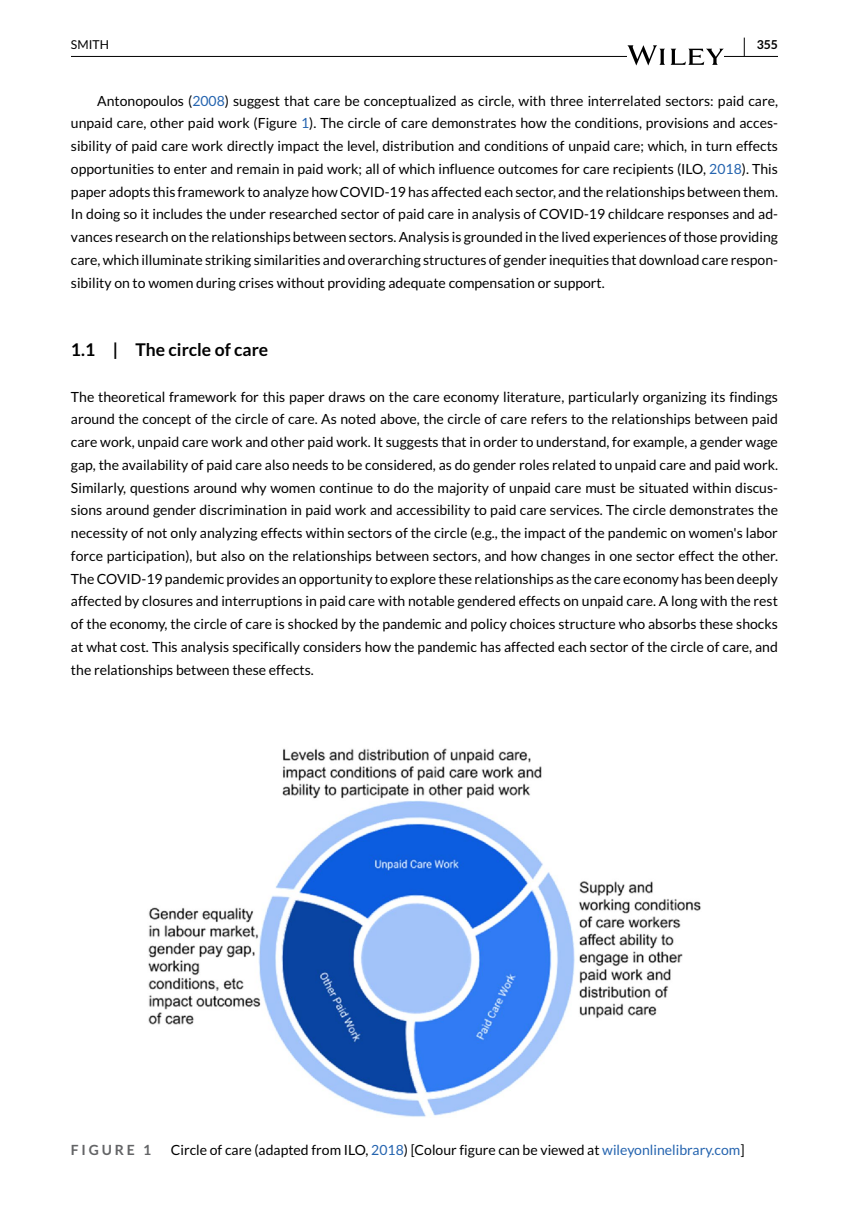
<style>
.page{position:relative;width:849px;height:1221px;background:#fff}
.page>*{position:absolute;margin:0;border:0;box-sizing:border-box;transform-origin:0 0}
.t1{font:700 17.5px "Lato";color:#000}
.t2{font:14px/22.8px "Lato";color:#000;text-align:justify}
.t3{font:700 14px "Lato";letter-spacing:.2em;color:#636466}
.t4{font:12.25px "Lato";color:#000}
.t5{font:700 12.25px "Lato";color:#000}
.s1{color:#2564af}
</style>
<div class="page">
<hr style="left:71px;top:56px;width:706px;height:1px;background:#000">
<svg style="left:627px;top:45px;width:96px;height:20px"></svg>
<svg style="left:743px;top:38px;width:1px;height:18px"></svg>
<img style="left:148px;top:748px;width:553px;height:369px">
<p class="t4" style="left:71px;top:38px;width:40px">SMITH</p>
<p class="t5" style="left:756px;top:38px;width:22px">355</p>
<p class="t2" style="left:71px;top:89px;width:708px;text-indent:26px">Antonopoulos (<span class="s1">2008</span>) suggest that care be conceptualized as circle, with three interrelated sectors: paid care, unpaid care, other paid work (Figure <span class="s1">1</span>). The circle of care demonstrates how the conditions, provisions and acces&shy;sibility of paid care work directly impact the level, distribution and conditions of unpaid care; which, in turn effects opportunities to enter and remain in paid work; all of which influence outcomes for care recipients (ILO, <span class="s1">2018</span>). This paper adopts this framework to analyze how COVID-19 has affected each sector, and the relationships between them.<br>In doing so it includes the under researched sector of paid care in analysis of COVID-19 childcare responses and ad&shy;vances research on the relationships between sectors. Analysis is grounded in the lived experiences of those providing care, which illuminate striking similarities and overarching structures of gender inequities that download care respon&shy;sibility on to women during crises without providing adequate compensation or support.</p>
<p class="t1" style="left:71px;top:339px;width:199px">1.1 | The circle of care</p>
<p class="t2" style="left:71px;top:385px;width:708px">The theoretical framework for this paper draws on the care economy literature, particularly organizing its findings around the concept of the circle of care. As noted above, the circle of care refers to the relationships between paid care work, unpaid care work and other paid work. It suggests that in order to understand, for example, a gender wage gap, the availability of paid care also needs to be considered, as do gender roles related to unpaid care and paid work.<br>Similarly, questions around why women continue to do the majority of unpaid care must be situated within discus&shy;sions around gender discrimination in paid work and accessibility to paid care services. The circle demonstrates the necessity of not only analyzing effects within sectors of the circle (e.g., the impact of the pandemic on women's labor force participation), but also on the relationships between sectors, and how changes in one sector effect the other.<br>The COVID-19 pandemic provides an opportunity to explore these relationships as the care economy has been deeply affected by closures and interruptions in paid care with notable gendered effects on unpaid care. A long with the rest of the economy, the circle of care is shocked by the pandemic and policy choices structure who absorbs these shocks at what cost. This analysis specifically considers how the pandemic has affected each sector of the circle of care, and the relationships between these effects.</p>
<p class="t3" style="left:71px;top:1141px;width:82px">FIGURE 1</p>
<p class="t2" style="left:171px;top:1138px;width:575px">Circle of care (adapted from ILO, <span class="s1">2018</span>) [Colour figure can be viewed at <span class="s1">wileyonlinelibrary.com</span>]</p>
</div>
